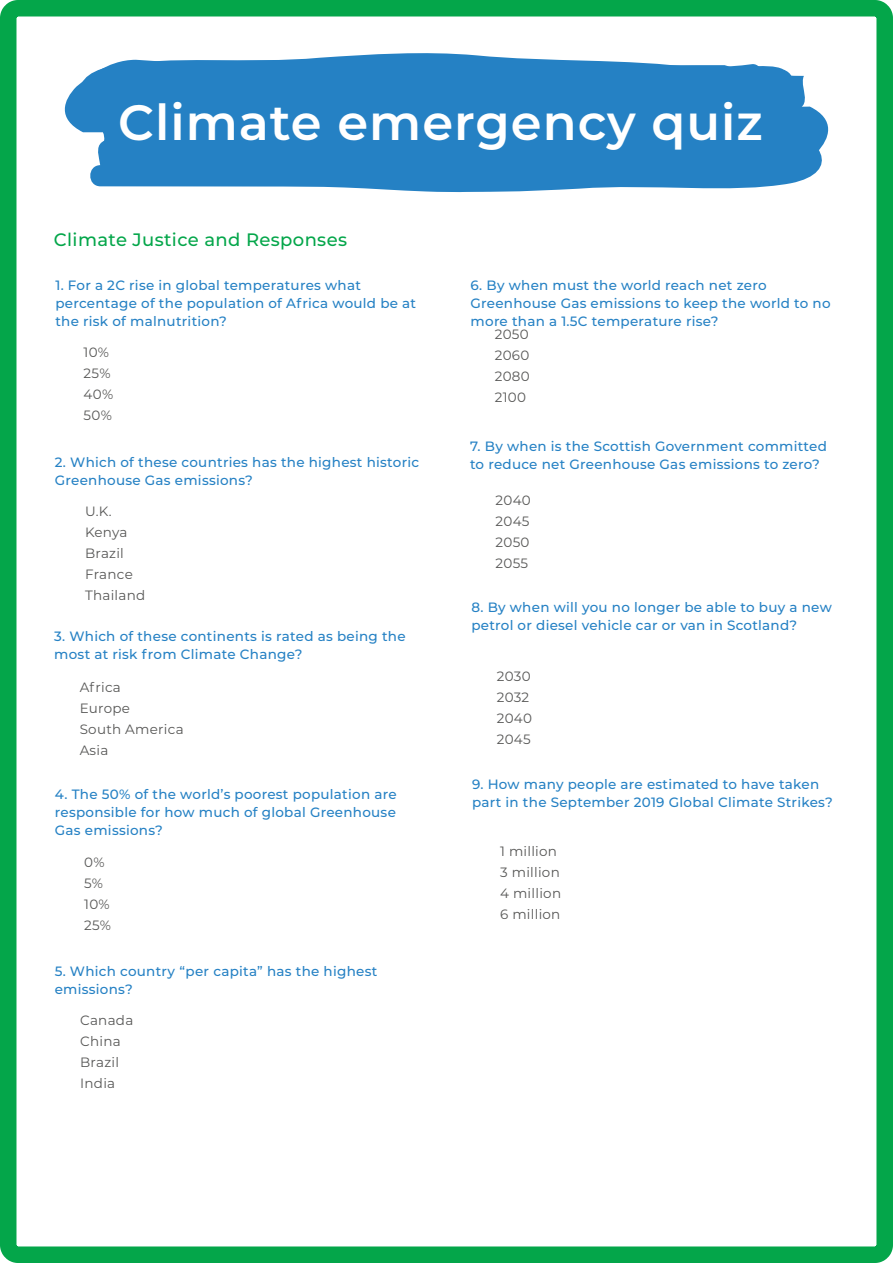
<style>
.page{position:relative;width:893px;height:1263px;background:#fff}
.page>*{position:absolute;margin:0;border:0;box-sizing:border-box;transform-origin:0 0}
.t1{font:600 49.5px "Montserrat";letter-spacing:.02em;color:#fff}
.t2{font:500 18px "Montserrat";letter-spacing:.02em;color:#04a64a}
.t3{font:500 13.5px/18px "Montserrat";letter-spacing:.02em;color:#2581c4}
.t4{font:13.5px/21px "Montserrat";letter-spacing:.02em;color:#575756}
</style>
<div class="page">
<div style="left:0;top:0;width:893px;height:1263px;border:16px solid #04a64a;border-radius:10px"></div>
<svg style="left:132px;top:53px;width:429px;height:7px"></svg>
<svg style="left:65px;top:60px;width:763px;height:118px;background:#388cc9"></svg>
<div style="left:322px;top:61px;width:441px;height:29px;background:#2581c4"></div>
<svg style="left:87px;top:138px;width:720px;height:54px;background:#388cc9"></svg>
<h1 class="t1" style="left:118px;top:87px;width:646px">Climate emergency quiz</h1>
<h2 class="t2" style="left:54px;top:227px;width:295px">Climate Justice and Responses</h2>
<p class="t3" style="left:55px;top:275px;width:362px">1. For a 2C rise in global temperatures what percentage of the population of Africa would be at the risk of malnutrition?</p>
<p class="t4" style="left:84px;top:341px;width:31px">10%<br>25%<br>40%<br>50%</p>
<p class="t3" style="left:55px;top:452px;width:366px">2. Which of these countries has the highest historic<br>Greenhouse Gas emissions?</p>
<p class="t4" style="left:85px;top:500px;width:62px">U.K.<br>Kenya<br>Brazil<br>France<br>Thailand</p>
<p class="t3" style="left:54px;top:626px;width:353px">3. Which of these continents is rated as being the most at risk from Climate Change?</p>
<p class="t4" style="left:80px;top:676px;width:105px">Africa<br>Europe<br>South America<br>Asia</p>
<p class="t3" style="left:55px;top:785px;width:343px;text-align:justify">4. The 50% of the world’s poorest population are responsible for how much of global Greenhouse Gas emissions?</p>
<p class="t4" style="left:84px;top:851px;width:28px">0%<br>5%<br>10%<br>25%</p>
<p class="t3" style="left:55px;top:962px;width:324px">5. Which country “per capita” has the highest emissions?</p>
<p class="t4" style="left:80px;top:1009px;width:55px">Canada<br>China<br>Brazil<br>India</p>
<p class="t3" style="left:471px;top:275px;width:362px">6. By when must the world reach net zero<br>Greenhouse Gas emissions to keep the world to no more than a 1.5C temperature rise?</p>
<p class="t4" style="left:495px;top:323px;width:36px;text-align:justify">2050<br>2060<br>2080<br>2100</p>
<p class="t3" style="left:470px;top:437px;width:358px">7. By when is the Scottish Government committed to reduce net Greenhouse Gas emissions to zero?</p>
<p class="t4" style="left:496px;top:490px;width:37px;text-align:justify">2040<br>2045<br>2050<br>2055</p>
<p class="t3" style="left:471px;top:597px;width:362px">8. By when will you no longer be able to buy a new petrol or diesel vehicle car or van in Scotland?</p>
<p class="t4" style="left:497px;top:665px;width:37px">2030<br>2032<br>2040<br>2045</p>
<p class="t3" style="left:472px;top:774px;width:362px">9. How many people are estimated to have taken part in the September 2019 Global Climate Strikes?</p>
<p class="t4" style="left:500px;top:840px;width:63px">1 million<br>3 million<br>4 million<br>6 million</p>
</div>
